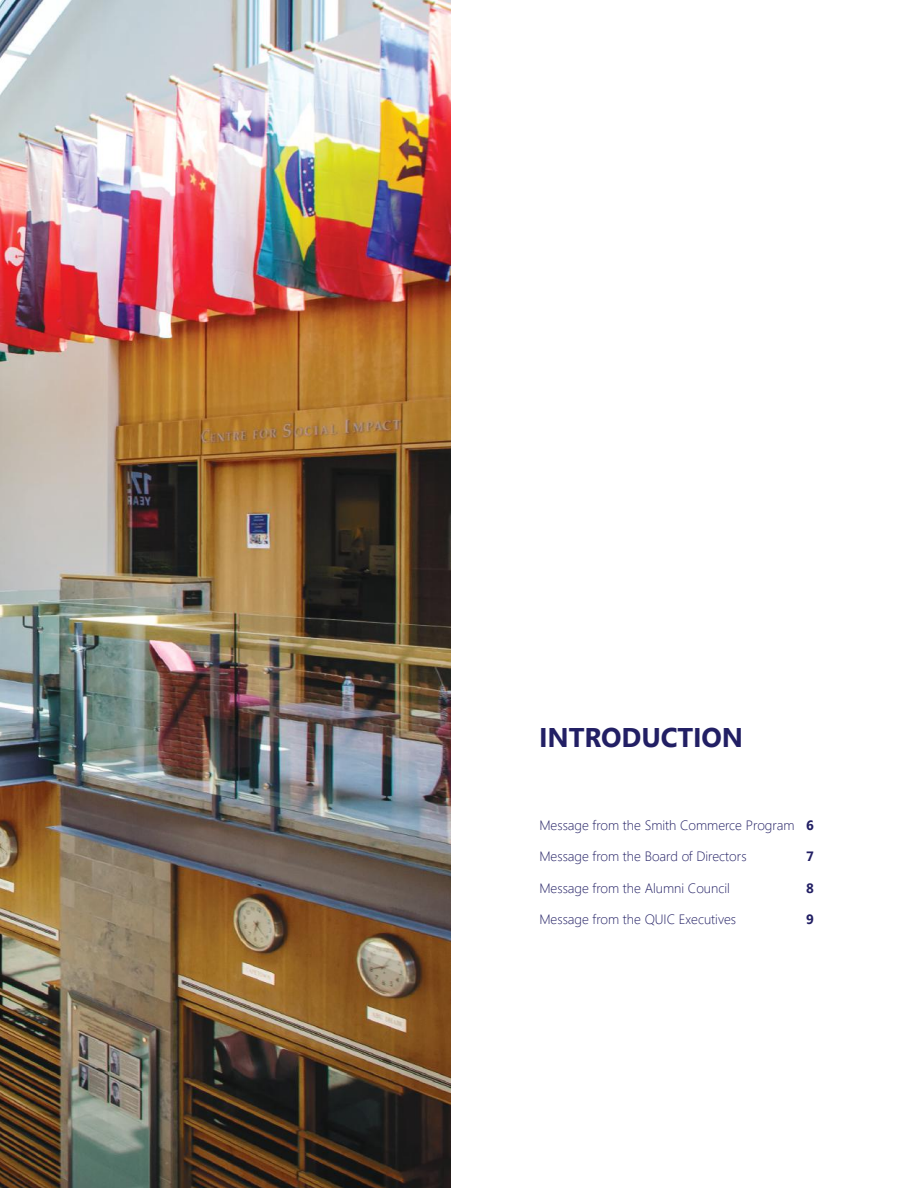
<style>
.page{position:relative;width:918px;height:1188px;background:#fff}
.page>*{position:absolute;margin:0;border:0;box-sizing:border-box;transform-origin:0 0}
.t1{font:700 27px "Segoe UI";letter-spacing:-.005em;color:#221f64}
.t2{font:300 13.5px "Segoe UI";color:#221f64}
.t3{font:700 13.5px "Segoe UI";color:#221f64}
.s1{font-weight:700}
</style>
<div class="page">
<img style="left:0;top:0;width:450px;height:1188px">
<h1 class="t1" style="left:539px;top:718px;width:206px">INTRODUCTION</h1>
<p class="t2" style="left:539px;top:814px;width:276px">Message from the Smith Commerce Program <span class="s1">6</span></p>
<p class="t2" style="left:539px;top:845px;width:209px">Message from the Board of Directors</p>
<p class="t3" style="left:806px;top:847px;width:9px">7</p>
<p class="t2" style="left:539px;top:877px;width:192px">Message from the Alumni Council</p>
<p class="t3" style="left:806px;top:878px;width:9px">8</p>
<p class="t2" style="left:539px;top:908px;width:198px">Message from the QUIC Executives</p>
<p class="t3" style="left:806px;top:910px;width:9px">9</p>
</div>
